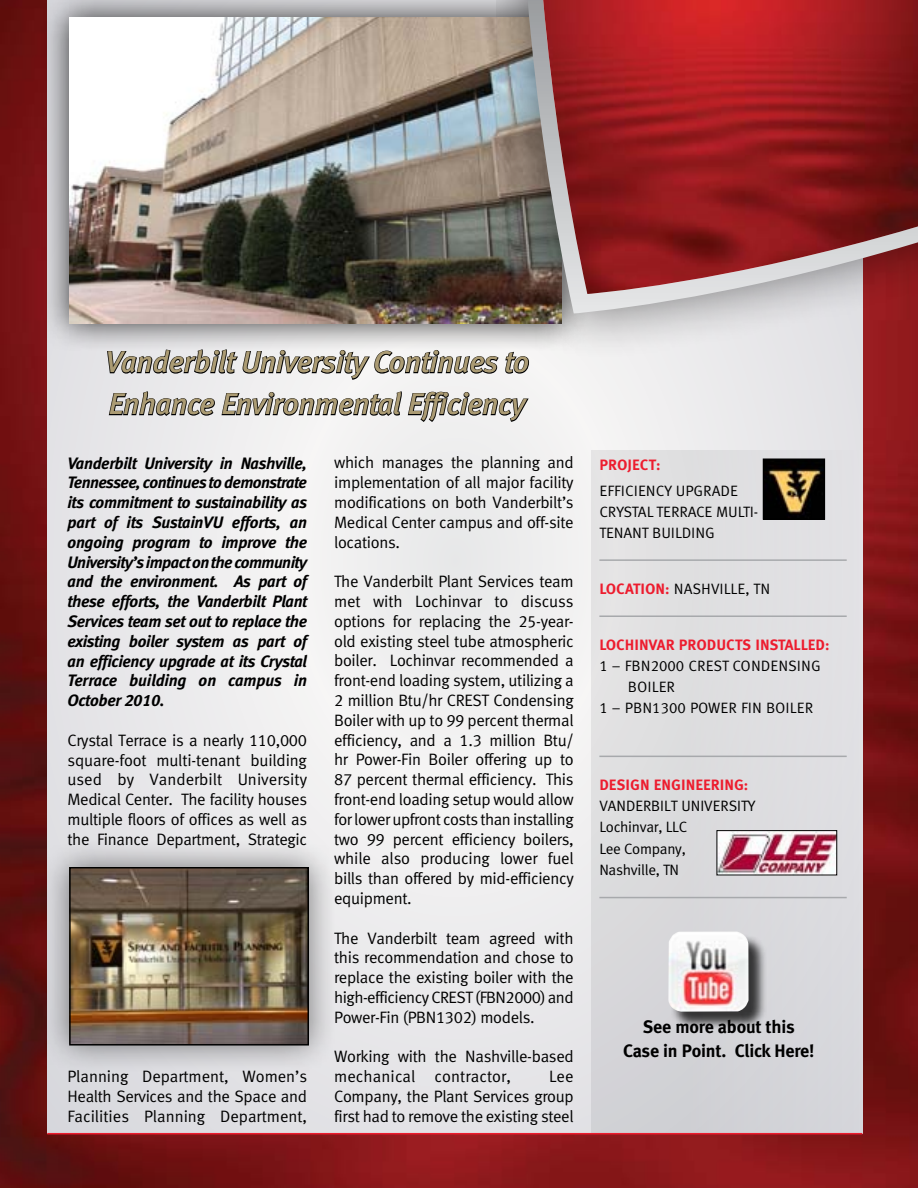
<style>
.page{position:relative;width:918px;height:1188px;background:#fff}
.page>*{position:absolute;margin:0;border:0;box-sizing:border-box;transform-origin:0 0}
.t1{font:italic 30px/42px "Meta Medium LF";letter-spacing:-.01em;color:#ab9b73}
.t2{font:18px/24px "Meta Bold LF";letter-spacing:-.01em;color:#000;text-align:center}
.t3{font:16.5px/19.8px "Meta Normal LF";letter-spacing:-.02em;color:#000;text-align:justify}
.t4{font:italic 16.5px/19.8px "Meta Bold LF";letter-spacing:-.02em;color:#000;text-align:justify}
.t5{font:15px/21px "Meta Normal LF Caps";color:#000}
.t6{font:15px/21.3px "Meta Normal LF";letter-spacing:-.02em;color:#000;text-align:justify}
.t7{font:15px "Meta Bold LF Caps";color:#ed1c2e}
.s1{font-family:"Meta Bold LF Caps";color:#ed1c2e}
.s2{font-family:"Meta Normal LF Caps"}
</style>
<div class="page">
<img style="left:0;top:0;width:918px;height:1188px">
<div style="left:47px;top:0;width:815px;height:1134px;background:#edecee"></div>
<div style="left:591px;top:450px;width:269px;height:684px;background:#dedee0"></div>
<hr style="left:47px;top:1133px;width:815px;height:1px;background:#ed1c2e">
<hr style="left:599px;top:559px;width:248px;height:2px;background:#a7a9ac">
<hr style="left:599px;top:615px;width:248px;height:2px;background:#a7a9ac">
<hr style="left:599px;top:756px;width:248px;height:1px;background:#a7a9ac">
<hr style="left:599px;top:897px;width:248px;height:1px;background:#a7a9ac">
<img style="left:719px;top:832px;width:116px;height:41px">
<div style="left:717px;top:830px;width:120px;height:45px;border:1px solid #000"></div>
<div style="left:671px;top:934px;width:96px;height:96px;background:#000;opacity:.75"></div>
<img style="left:668px;top:932px;width:81px;height:78px">
<div style="left:40px;top:0;width:552px;height:354px;background:#000;opacity:.75"></div>
<img style="left:69px;top:17px;width:428px;height:307px">
<svg style="left:106px;top:348px;width:423px;height:32px"></svg>
<svg style="left:108px;top:391px;width:421px;height:31px"></svg>
<div style="left:40px;top:837px;width:298px;height:237px;background:#000;opacity:.5"></div>
<img style="left:72px;top:870px;width:234px;height:173px">
<div style="left:69px;top:867px;width:240px;height:179px;border:2px solid #000"></div>
<div style="left:497px;top:0;width:421px;height:363px;background:#000;opacity:.5"></div>
<svg style="left:528px;top:0;width:390px;height:314px"></svg>
<svg style="left:529px;top:0;width:14px;height:294px"></svg>
<img style="left:543px;top:0;width:375px;height:294px">
<img style="left:765px;top:461px;width:58px;height:57px">
<div style="left:763px;top:459px;width:62px;height:61px;border:1px solid #000"></div>
<h1 class="t1" style="left:105px;top:342px;width:426px">Vanderbilt University Continues to<br>Enhance Environmental Efficiency</h1>
<p class="t4" style="left:68px;top:453px;width:241px">Vanderbilt University in Nashville, Tennessee, continues to demonstrate its commitment to sustainability as part of its SustainVU efforts, an ongoing program to improve the University’s impact on the community and the environment. As part of these efforts, the Vanderbilt Plant Services team set out to replace the existing boiler system as part of an efficiency upgrade at its Crystal Terrace building on campus in October 2010.</p>
<p class="t3" style="left:68px;top:730px;width:241px">Crystal Terrace is a nearly 110,000 square-foot multi-tenant building used by Vanderbilt University Medical Center. The facility houses multiple floors of offices as well as the Finance Department, Strategic</p>
<p class="t3" style="left:68px;top:1067px;width:241px">Planning Department, Women’s Health Services and the Space and Facilities Planning Department,</p>
<p class="t3" style="left:334px;top:453px;width:241px">which manages the planning and implementation of all major facility modifications on both Vanderbilt’s Medical Center campus and off-site locations.</p>
<p class="t3" style="left:334px;top:571px;width:241px">The Vanderbilt Plant Services team met with Lochinvar to discuss options for replacing the 25-year&shy;old existing steel tube atmospheric boiler. Lochinvar recommended a front-end loading system, utilizing a 2 million Btu/hr CREST Condensing Boiler with up to 99 percent thermal efficiency, and a 1.3 million Btu/ hr Power-Fin Boiler offering up to 87 percent thermal efficiency. This front-end loading setup would allow for lower upfront costs than installing two 99 percent efficiency boilers, while also producing lower fuel bills than offered by mid-efficiency equipment.</p>
<p class="t3" style="left:334px;top:928px;width:241px">The Vanderbilt team agreed with this recommendation and chose to replace the existing boiler with the high-efficiency CREST (FBN2000) and Power-Fin (PBN1302) models.</p>
<p class="t3" style="left:334px;top:1047px;width:241px">Working with the Nashville-based mechanical contractor,</p>
<p class="t3" style="left:334px;top:1066px;width:241px;text-indent:215px">Lee Company, the Plant Services group first had to remove the existing steel</p>
<p class="t7" style="left:599px;top:456px;width:63px">PROJECT:</p>
<p class="t5" style="left:599px;top:480px;width:160px">EFFICIENCY UPGRADE<br>CRYSTAL TERRACE MU LTI -<br>TENAN</p>
<p class="t5" style="left:642px;top:522px;width:49px">T BUI LDING</p>
<p class="t5" style="left:599px;top:578px;width:169px"><span class="s1">LOCATION:</span> NASHVI LLE, TN</p>
<p class="t7" style="left:599px;top:636px;width:232px">LOCHINVAR PRODUCTS I NSTALLED:</p>
<p class="t5" style="left:599px;top:655px;width:223px">1 – FBN2000 CREST CONDENSING</p>
<p class="t5" style="left:628px;top:676px;width:49px">BOILER</p>
<p class="t5" style="left:599px;top:697px;width:215px">1 – PBN 1300 POWER FIN BOILER</p>
<p class="t7" style="left:599px;top:776px;width:150px">DESIGN ENGINEERING:</p>
<p class="t6" style="left:599px;top:795px;width:27px"><span class="s2">V</span>anderb</p>
<p class="t6" style="left:660px;top:795px;width:54px">ilt univers</p>
<p class="t6" style="left:737px;top:795px;width:20px">ity</p>
<p class="t6" style="left:599px;top:816px;width:89px">Lochinvar, LLC Lee Company, Nashville, TN</p>
<p class="t2" style="left:623px;top:1014px;width:193px">See more about this<br>Case in Point. Click Here!</p>
</div>
